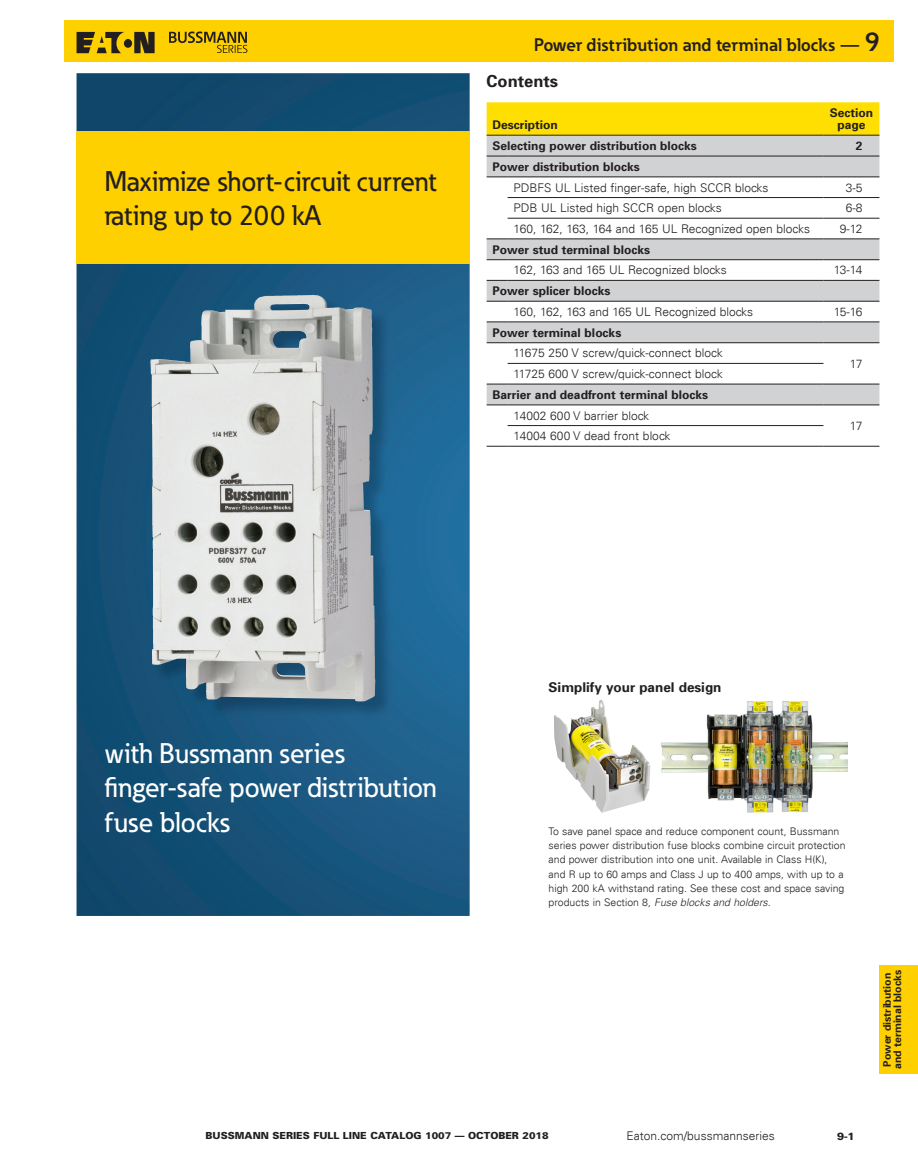
<style>
.page{position:relative;width:918px;height:1175px;background:#fff}
.page>*{position:absolute;margin:0;border:0;box-sizing:border-box;transform-origin:0 0}
.t1{font:500 28.05px/34.3px "Eaton";color:#fff}
.t2{font:500 28.05px/34.3px "Eaton";color:#231f20}
.t3{font:700 18px "Eaton";color:#231f20}
._01_Head1{font:700 16.5px "Univers";color:#231f20}
._01_Head2{font:700 13.5px "Univers 65";color:#231f20}
._03_Table_Body{font:300 12px "Univers LT";color:#231f20}
._03_Table_Body-2{font:700 12px/12px "Univers 65";color:#231f20;text-align:center}
._03_Table_Head{font:700 12px "Univers 65";color:#231f20}
._02_Body__8_5_pt{font:300 10.5px/14.2px "Univers LT";color:#231f20}
.t4{font:700 10.5px/10.5px "Univers 65";color:#231f20}
._00_Folio_Flush_Righ{font:900 10.5px "Univers";color:#231f20}
.t5{font:900 9.75px "Univers";color:#231f20}
.s1{font-size:27px}
.s2{font-family:"Univers";font-style:italic}
</style>
<div class="page">
<div style="left:65px;top:20px;width:829px;height:42px;background:#ffd000"></div>
<svg style="left:487px;top:136px;width:392px;height:268px"></svg>
<div style="left:487px;top:102px;width:392px;height:34px;background:#ffdf01"></div>
<hr style="left:508px;top:135px;width:316px;height:1px;background:#231f20">
<hr style="left:824px;top:135px;width:55px;height:1px;background:#231f20">
<svg style="left:487px;top:156px;width:21px;height:1px"></svg>
<hr style="left:508px;top:156px;width:316px;height:1px;background:#231f20">
<hr style="left:824px;top:156px;width:55px;height:1px;background:#231f20">
<svg style="left:487px;top:176px;width:21px;height:1px"></svg>
<hr style="left:508px;top:176px;width:316px;height:1px;background:#231f20">
<hr style="left:824px;top:176px;width:55px;height:1px;background:#231f20">
<hr style="left:508px;top:197px;width:316px;height:1px;background:#231f20">
<hr style="left:824px;top:197px;width:55px;height:1px;background:#231f20">
<hr style="left:508px;top:218px;width:316px;height:1px;background:#231f20">
<hr style="left:824px;top:218px;width:55px;height:1px;background:#231f20">
<svg style="left:487px;top:238px;width:21px;height:1px"></svg>
<hr style="left:508px;top:238px;width:316px;height:1px;background:#231f20">
<hr style="left:824px;top:238px;width:55px;height:1px;background:#231f20">
<svg style="left:487px;top:259px;width:21px;height:1px"></svg>
<hr style="left:508px;top:259px;width:316px;height:1px;background:#231f20">
<hr style="left:824px;top:259px;width:55px;height:1px;background:#231f20">
<svg style="left:487px;top:280px;width:21px;height:1px"></svg>
<hr style="left:508px;top:280px;width:316px;height:1px;background:#231f20">
<hr style="left:824px;top:280px;width:55px;height:1px;background:#231f20">
<svg style="left:487px;top:301px;width:21px;height:1px"></svg>
<hr style="left:508px;top:301px;width:316px;height:1px;background:#231f20">
<hr style="left:824px;top:301px;width:55px;height:1px;background:#231f20">
<svg style="left:487px;top:321px;width:21px;height:1px"></svg>
<hr style="left:508px;top:321px;width:316px;height:1px;background:#231f20">
<hr style="left:824px;top:321px;width:55px;height:1px;background:#231f20">
<svg style="left:487px;top:342px;width:21px;height:1px"></svg>
<hr style="left:508px;top:342px;width:316px;height:1px;background:#231f20">
<hr style="left:824px;top:342px;width:55px;height:1px;background:#231f20">
<hr style="left:508px;top:363px;width:316px;height:1px;background:#231f20">
<svg style="left:487px;top:384px;width:21px;height:1px"></svg>
<hr style="left:508px;top:384px;width:316px;height:1px;background:#231f20">
<hr style="left:824px;top:384px;width:55px;height:1px;background:#231f20">
<svg style="left:487px;top:404px;width:21px;height:1px"></svg>
<hr style="left:508px;top:404px;width:316px;height:1px;background:#231f20">
<hr style="left:824px;top:404px;width:55px;height:1px;background:#231f20">
<hr style="left:508px;top:425px;width:316px;height:1px;background:#231f20">
<svg style="left:487px;top:446px;width:21px;height:1px"></svg>
<hr style="left:508px;top:446px;width:316px;height:1px;background:#231f20">
<hr style="left:824px;top:446px;width:55px;height:1px;background:#231f20">
<img style="left:661px;top:701px;width:187px;height:112px">
<img style="left:554px;top:700px;width:96px;height:113px">
<img style="left:77px;top:73px;width:393px;height:843px">
<div style="left:77px;top:131px;width:393px;height:133px;background:#ffd000"></div>
<img style="left:152px;top:297px;width:241px;height:422px">
<img style="left:150px;top:295px;width:162px;height:370px">
<svg style="left:77px;top:32px;width:78px;height:21px"></svg>
<svg style="left:169px;top:32px;width:78px;height:21px"></svg>
<div style="left:880px;top:965px;width:38px;height:108px;background:#ffd000"></div>
<h2 class="t3" style="left:534px;top:34px;width:347px">Power distribution and terminal blocks — <span class="s1">9</span></h2>
<p class="t2" style="left:105px;top:166px;width:333px">Maximize short-circuit current rating up to 200 kA</p>
<p class="_01_Head1" style="left:487px;top:71px;width:73px">Contents</p>
<p class="_03_Table_Body-2" style="left:493px;top:118px;width:67px">Description</p>
<p class="_03_Table_Body-2" style="left:830px;top:106px;width:45px">Section page</p>
<p class="_03_Table_Head" style="left:493px;top:138px;width:206px">Selecting power distribution blocks</p>
<p class="_03_Table_Head" style="left:856px;top:138px;width:8px">2</p>
<p class="_03_Table_Body-2" style="left:493px;top:160px;width:149px">Power distribution blocks</p>
<p class="_03_Table_Body" style="left:514px;top:180px;width:257px">PDBFS UL Listed finger-safe, high SCCR blocks</p>
<p class="_03_Table_Body" style="left:846px;top:180px;width:18px">3-5</p>
<p class="_03_Table_Body" style="left:514px;top:201px;width:210px">PDB UL Listed high SCCR open blocks</p>
<p class="_03_Table_Body" style="left:846px;top:201px;width:18px">6-8</p>
<p class="_03_Table_Body" style="left:514px;top:221px;width:298px">160, 162, 163, 164 and 165 UL Recognized open blocks</p>
<p class="_03_Table_Body" style="left:840px;top:221px;width:24px">9-12</p>
<p class="_03_Table_Body-2" style="left:493px;top:243px;width:159px">Power stud terminal blocks</p>
<p class="_03_Table_Body" style="left:514px;top:263px;width:215px">162, 163 and 165 UL Recognized blocks</p>
<p class="_03_Table_Body" style="left:834px;top:263px;width:30px">13-14</p>
<p class="_03_Table_Body-2" style="left:493px;top:284px;width:120px">Power splicer blocks</p>
<p class="_03_Table_Body" style="left:514px;top:304px;width:241px">160, 162, 163 and 165 UL Recognized blocks</p>
<p class="_03_Table_Body" style="left:834px;top:304px;width:30px">15-16</p>
<p class="_03_Table_Body-2" style="left:493px;top:326px;width:130px">Power terminal blocks</p>
<p class="_03_Table_Body" style="left:514px;top:346px;width:211px">11675 250 V screw/quick-connect block</p>
<p class="_03_Table_Body" style="left:850px;top:356px;width:14px">17</p>
<p class="_03_Table_Body" style="left:514px;top:366px;width:211px">11725 600 V screw/quick-connect block</p>
<p class="_03_Table_Body-2" style="left:493px;top:388px;width:217px">Barrier and deadfront terminal blocks</p>
<p class="_03_Table_Body" style="left:514px;top:408px;width:137px">14002 600 V barrier block</p>
<p class="_03_Table_Body" style="left:850px;top:418px;width:14px">17</p>
<p class="_03_Table_Body" style="left:514px;top:429px;width:158px">14004 600 V dead front block</p>
<p class="t1" style="left:105px;top:738px;width:334px">with Bussmann series finger-safe power distribution fuse blocks</p>
<p class="_01_Head2" style="left:549px;top:678px;width:174px">Simplify your panel design</p>
<p class="_02_Body__8_5_pt" style="left:549px;top:824px;width:298px">To save panel space and reduce component count, Bussmann series power distribution fuse blocks combine circuit protection and power distribution into one unit. Available in Class H(K), and R up to 60 amps and Class J up to 400 amps, with up to a high 200 kA withstand rating. See these cost and space saving products in Section 8, <span class="s2">Fuse blocks and holders</span>.</p>
<p class="t5" style="left:206px;top:1129px;width:345px">BUSSMANN SERIES FULL LINE CATALOG 1007 — OCTOBER 2018</p>
<p class="_03_Table_Body" style="left:627px;top:1128px;width:150px">Eaton.com/bussmannseries</p>
<p class="_00_Folio_Flush_Righ" style="left:837px;top:1129px;width:19px">9-1</p>
<p class="t4" style="left:881px;top:1069px;width:101px;rotate:-90deg">Power distribution and terminal blocks</p>
</div>
